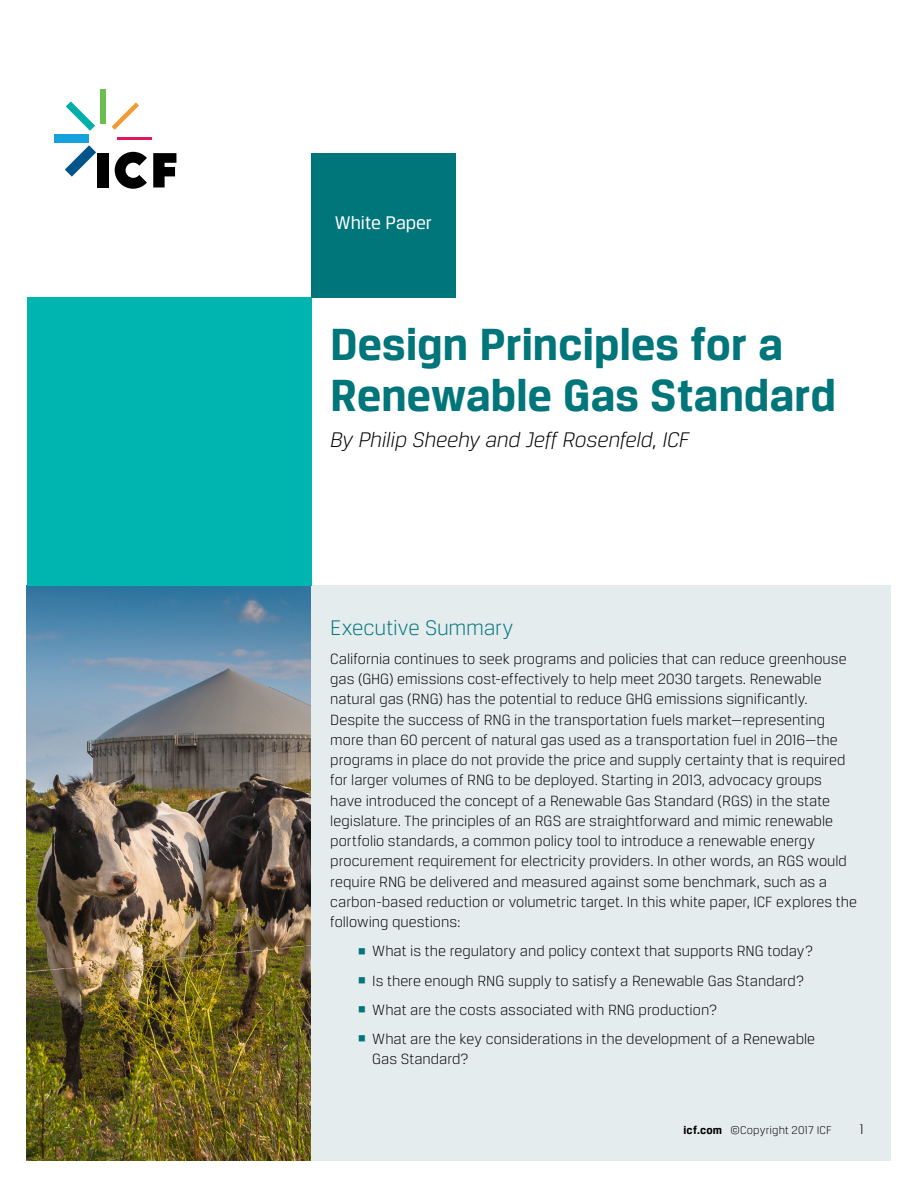
<style>
.page{position:relative;width:918px;height:1188px;background:#fff}
.page>*{position:absolute;margin:0;border:0;box-sizing:border-box;transform-origin:0 0}
.t1{font:700 48px/51px "Breuer Text";letter-spacing:-.005em;color:#00757a}
.t2{font:italic 300 22.5px "Breuer Text";letter-spacing:-.01em;color:#000}
.t3{font:300 22.5px "Breuer Text";letter-spacing:-.005em;color:#00757a}
.t4{font:19.5px "Breuer Text";letter-spacing:-.005em;color:#fff}
.t5{font:300 15.75px/20.2px "Breuer Text";color:#000}
.t6{font:300 15px "Breuer Text";color:#000}
.t7{font:300 12px "Breuer Text";letter-spacing:.01em;color:#000}
.s1{color:#00757a}
.s2{font-weight:700}
</style>
<div class="page">
<img style="left:27px;top:585px;width:284px;height:576px">
<div style="left:311px;top:585px;width:580px;height:576px;background:#e4eced"></div>
<div style="left:27px;top:297px;width:284px;height:288px;background:#00b5af"></div>
<div style="left:311px;top:153px;width:144px;height:144px;background:#00757a"></div>
<svg style="left:153px;top:153px;width:23px;height:34px"></svg>
<div style="left:97px;top:153px;width:12px;height:34px;background:#000"></div>
<svg style="left:65px;top:145px;width:31px;height:32px"></svg>
<div style="left:54px;top:134px;width:34px;height:9px;background:#14a1dc"></div>
<svg style="left:66px;top:101px;width:29px;height:30px"></svg>
<div style="left:100px;top:90px;width:6px;height:34px;background:#6cbe4d"></div>
<svg style="left:112px;top:102px;width:27px;height:28px"></svg>
<hr style="left:117px;top:137px;width:35px;height:3px;background:#e1195c">
<svg style="left:115px;top:152px;width:32px;height:37px"></svg>
<p class="t4" style="left:335px;top:212px;width:99px">White Paper</p>
<h1 class="t1" style="left:330px;top:318px;width:507px">Design Principles for a<br>Renewable Gas Standard</h1>
<h2 class="t2" style="left:330px;top:428px;width:361px">By Philip Sheehy and Jeff Rosenfeld, ICF</h2>
<h2 class="t3" style="left:330px;top:615px;width:185px">Executive Summary</h2>
<p class="t5" style="left:330px;top:648px;width:528px">California continues to seek programs and policies that can reduce greenhouse gas (GHG) emissions cost-effectively to help meet 2030 targets. Renewable natural gas (RNG) has the potential to reduce GHG emissions significantly.<br>Despite the success of RNG in the transportation fuels market—representing more than 60 percent of natural gas used as a transportation fuel in 2016—the programs in place do not provide the price and supply certainty that is required for larger volumes of RNG to be deployed. Starting in 2013, advocacy groups have introduced the concept of a Renewable Gas Standard (RGS) in the state legislature. The principles of an RGS are straightforward and mimic renewable portfolio standards, a common policy tool to introduce a renewable energy procurement requirement for electricity providers. In other words, an RGS would require RNG be delivered and measured against some benchmark, such as a carbon-based reduction or volumetric target. In this white paper, ICF explores the following questions:</p>
<p class="t5" style="left:357px;top:941px;width:457px"><span class="s1">▪</span> What is the regulatory and policy context that supports RNG today?</p>
<p class="t5" style="left:357px;top:970px;width:448px"><span class="s1">▪</span> Is there enough RNG supply to satisfy a Renewable Gas Standard?</p>
<p class="t5" style="left:357px;top:999px;width:361px"><span class="s1">▪</span> What are the costs associated with RNG production?</p>
<p class="t5" style="left:372px;top:1029px;width:444px;text-indent:-15px"><span class="s1">▪</span> What are the key considerations in the development of a Renewable<br>Gas Standard?</p>
<p class="t7" style="left:684px;top:1124px;width:150px"><span class="s2">icf.com</span> ©Copyright 2017 ICF</p>
<p class="t6" style="left:859px;top:1121px;width:6px">1</p>
</div>
